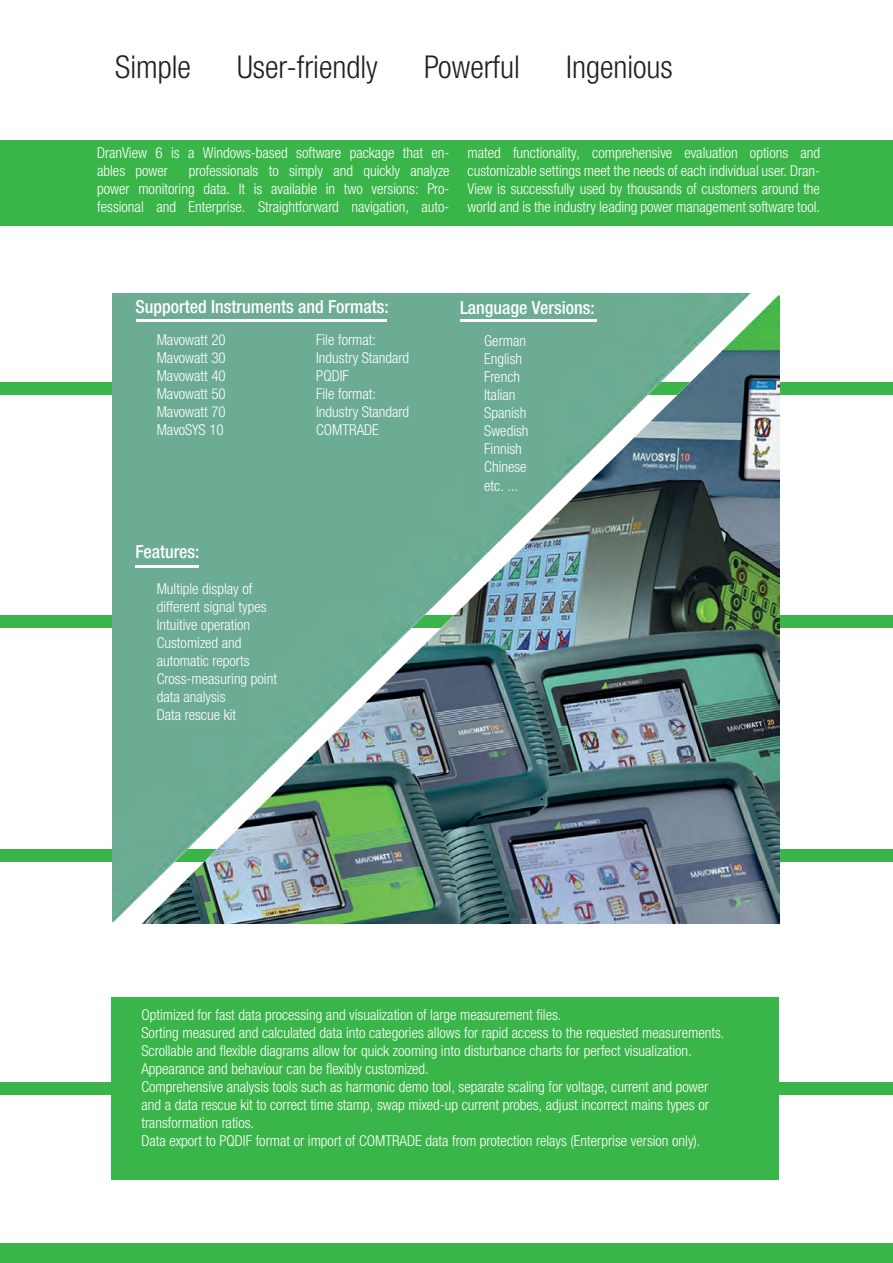
<style>
.page{position:relative;width:893px;height:1263px;background:#fff}
.page>*{position:absolute;margin:0;border:0;box-sizing:border-box;transform-origin:0 0}
.t1{font:300 condensed 31.5px "Helvetica Neue LTW1 G";color:#231f20}
.t2{font:500 condensed 18px "Helvetica Neue LTW1 G";color:#fff}
.t3{font:300 condensed 15px/18px "Helvetica Neue LTW1 G";color:#fff}
</style>
<div class="page">
<div style="left:0;top:1244px;width:893px;height:19px;background:#3ab54a"></div>
<div style="left:0;top:1082px;width:893px;height:13px;background:#3ab54a"></div>
<div style="left:0;top:849px;width:893px;height:12px;background:#3ab54a"></div>
<div style="left:0;top:615px;width:893px;height:13px;background:#3ab54a"></div>
<div style="left:0;top:382px;width:893px;height:13px;background:#3ab54a"></div>
<div style="left:0;top:140px;width:893px;height:85px;background:#3ab54a"></div>
<div style="left:112px;top:997px;width:667px;height:183px;background:#3ab54a"></div>
<div style="left:113px;top:293px;width:28px;height:630px;background:#6bac93"></div>
<img style="left:141px;top:293px;width:639px;height:631px">
<hr style="left:135px;top:565px;width:64px;height:3px;background:#fff">
<hr style="left:460px;top:319px;width:136px;height:3px;background:#fff">
<hr style="left:136px;top:319px;width:251px;height:3px;background:#fff">
<div style="left:135px;top:300px;width:316px;height:16px;background:#6cac93"></div>
<div style="left:463px;top:335px;width:81px;height:161px;background:#6cac93"></div>
<h1 class="t1" style="left:115px;top:48px;width:77px">Simple</h1>
<h1 class="t1" style="left:237px;top:48px;width:142px">User-friendly</h1>
<h1 class="t1" style="left:424px;top:48px;width:97px">Powerful</h1>
<h1 class="t1" style="left:566px;top:48px;width:108px">Ingenious</h1>
<p class="t3" style="left:97px;top:144px;width:354px">DranView 6 is a Windows-based software package that en&shy;ables power</p>
<p class="t3" style="left:97px;top:162px;width:354px;text-align:justify;text-indent:92px">professionals to simply and quickly analyze power monitoring data. It is available in two versions: Pro&shy;fessional and Enterprise. Straightforward navigation, auto-</p>
<p class="t3" style="left:468px;top:144px;width:354px;text-align:justify">mated functionality, comprehensive evaluation options and customizable settings meet the needs of each individual user. Dran-View is successfully used by thousands of customers around the world and is the industry leading power management software tool.</p>
<p class="t2" style="left:135px;top:296px;width:255px">Supported Instruments and Formats:</p>
<p class="t2" style="left:460px;top:297px;width:136px">Language Versions:</p>
<p class="t3" style="left:484px;top:331px;width:46px">German<br>English<br>French<br>Italian<br>Spanish<br>Swedish<br>Finnish<br>Chinese</p>
<p class="t3" style="left:484px;top:477px;width:36px">etc. ...</p>
<p class="t3" style="left:157px;top:331px;width:71px;text-align:justify">Mavowatt 20<br>Mavowatt 30<br>Mavowatt 40<br>Mavowatt 50<br>Mavowatt 70<br>MavoSYS 10</p>
<p class="t3" style="left:316px;top:331px;width:95px">File format:<br>Industry Standard<br>PQDIF<br>File format:<br>Industry Standard<br>COMTRADE</p>
<p class="t2" style="left:135px;top:540px;width:66px">Features:</p>
<p class="t3" style="left:157px;top:579px;width:122px">Multiple display of different signal types<br>Intuitive operation<br>Customized and automatic reports<br>Cross-measuring point data analysis<br>Data rescue kit</p>
<p class="t3" style="left:141px;top:1006px;width:585px">Optimized for fast data processing and visualization of large measurement files.<br>Sorting measured and calculated data into categories allows for rapid access to the requested measurements.<br>Scrollable and flexible diagrams allow for quick zooming into disturbance charts for perfect visualization.<br>Appearance and behaviour can be flexibly customized.<br>Comprehensive analysis tools such as harmonic demo tool, separate scaling for voltage, current and power and a data rescue kit to correct time stamp, swap mixed-up current probes, adjust incorrect mains types or transformation ratios.<br>Data export to PQDIF format or import of COMTRADE data from protection relays (Enterprise version only).</p>
</div>
